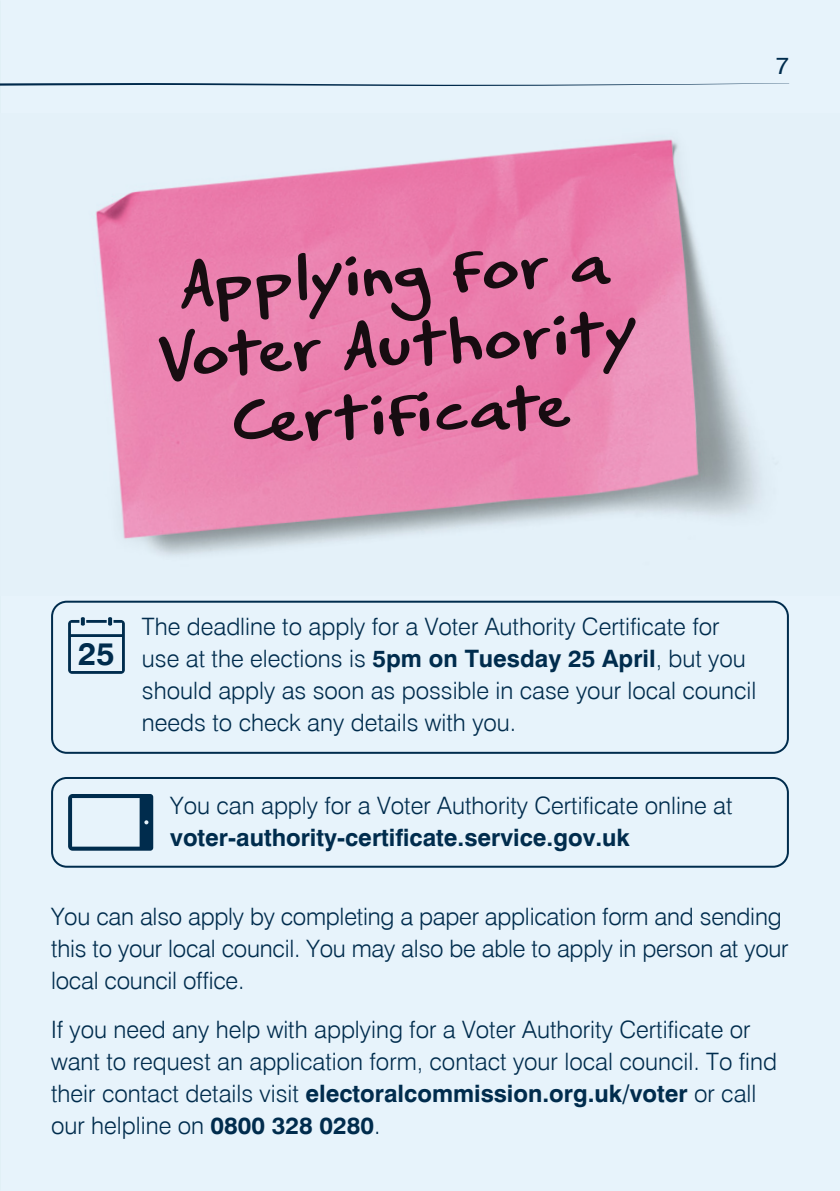
<style>
.page{position:relative;width:840px;height:1191px;background:#fff}
.page>*{position:absolute;margin:0;border:0;box-sizing:border-box;transform-origin:0 0}
.t1{font:57.4px/70px "CC Gabriel Bautista Lito";color:#000;text-align:center}
.t2{font:700 32px "Swiss 721 BT";color:#002c4d}
.text_12_16{font:300 24px/32px "Swiss 721 BT";color:#002c4d}
.t3{font:24px "Swiss 721 BT";color:#002c4d}
.s1{font-weight:700}
</style>
<div class="page">
<div style="left:0;top:0;width:839px;height:1191px;background:#e7f3fb"></div>
<img style="left:95px;top:139px;width:668px;height:417px">
<svg style="left:0;top:83px;width:788px;height:3px"></svg>
<div style="left:51px;top:600px;width:737px;height:154px;border:2px solid #002c4d;border-radius:15px"></div>
<svg style="left:68px;top:617px;width:57px;height:57px"></svg>
<div style="left:51px;top:777px;width:737px;height:90px;border:2px solid #002c4d;border-radius:15px"></div>
<svg style="left:68px;top:794px;width:85px;height:56px"></svg>
<p class="t3" style="left:775px;top:51px;width:15px">7</p>
<h1 class="t1" style="left:152px;top:257px;width:481px;rotate:-3deg">Applying for a<br>Voter Authority<br>Certifi cate</h1>
<h2 class="t2" style="left:78px;top:634px;width:38px">25</h2>
<p class="text_12_16" style="left:142px;top:610px;width:615px">The deadline to apply for a Voter Authority Certificate for use at the elections is <span class="s1">5pm on Tuesday 25 April</span>, but you should apply as soon as possible in case your local council needs to check any details with you.</p>
<p class="text_12_16" style="left:170px;top:789px;width:563px">You can apply for a Voter Authority Certificate online at <span class="s1">voter-authority-certificate.service.gov.uk</span></p>
<p class="text_12_16" style="left:51px;top:900px;width:738px">You can also apply by completing a paper application form and sending this to your local council. You may also be able to apply in person at your local council office.</p>
<p class="text_12_16" style="left:51px;top:1013px;width:727px">If you need any help with applying for a Voter Authority Certificate or want to request an application form, contact your local council. To find their contact details visit <span class="s1">electoralcommission.org.uk/voter</span> or call our helpline on <span class="s1">0800 328 0280</span>.</p>
</div>
